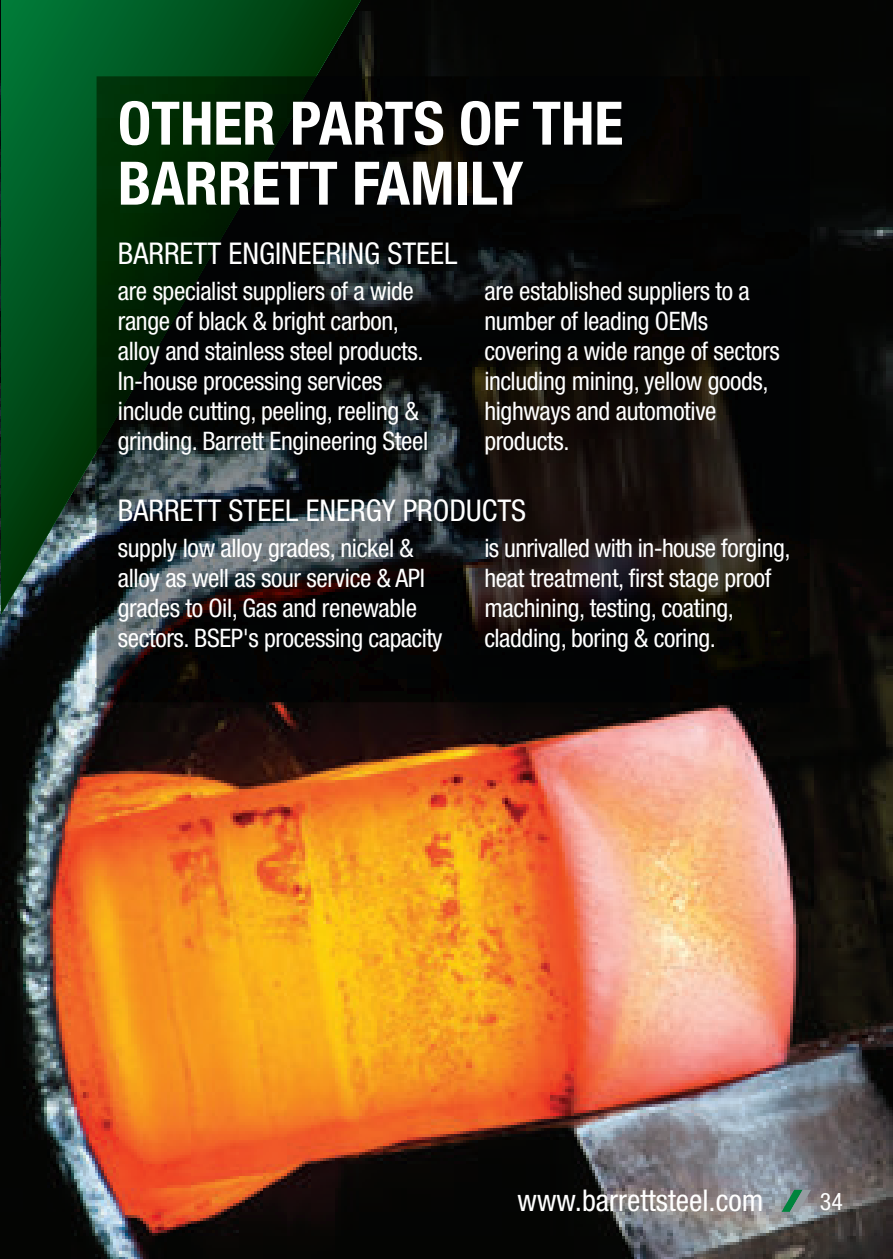
<style>
.page{position:relative;width:893px;height:1259px;background:#fff}
.page>*{position:absolute;margin:0;border:0;box-sizing:border-box;transform-origin:0 0}
.t1{font:700 condensed 60px/60px "Helvetica Neue";color:#fff}
.t2{font:condensed 30px "Helvetica Neue";color:#fff}
.t3{font:condensed 25.5px/30px "Helvetica Neue";letter-spacing:-.015em;color:#fff}
.t4{font:condensed 24px "Helvetica Neue";color:#fff}
</style>
<div class="page">
<img style="left:0;top:0;width:893px;height:1259px">
<svg style="left:781px;top:1185px;width:30px;height:26px"></svg>
<img style="left:1px;top:0;width:372px;height:614px">
<img style="left:97px;top:76px;width:713px;height:626px">
<img style="left:97px;top:76px;width:219px;height:375px">
<h1 class="t1" style="left:118px;top:89px;width:507px">OTHER PARTS OF THE<br>BARRETT FAMILY</h1>
<p class="t2" style="left:118px;top:240px;width:341px">BARRETT ENGINEERING STEEL</p>
<p class="t3" style="left:118px;top:278px;width:312px">are specialist suppliers of a wide range of black &amp; bright carbon, alloy and stainless steel products.<br>In-house processing services include cutting, peeling, reeling &amp; grinding. Barrett Engineering Steel</p>
<p class="t3" style="left:484px;top:278px;width:297px">are established suppliers to a number of leading OEMs covering a wide range of sectors including mining, yellow goods, highways and automotive products.</p>
<p class="t2" style="left:118px;top:497px;width:410px">BARRETT STEEL ENERGY PRODUCTS</p>
<p class="t3" style="left:118px;top:535px;width:326px">supply low alloy grades, nickel &amp; alloy as well as sour service &amp; API grades to Oil, Gas and renewable sectors. BSEP's processing capacity</p>
<p class="t3" style="left:484px;top:535px;width:308px">is unrivalled with in-house forging, heat treatment, first stage proof machining, testing, coating, cladding, boring &amp; coring.</p>
<p class="t2" style="left:518px;top:1187px;width:247px">www.barrettsteel.com</p>
<p class="t4" style="left:820px;top:1191px;width:25px">34</p>
</div>
